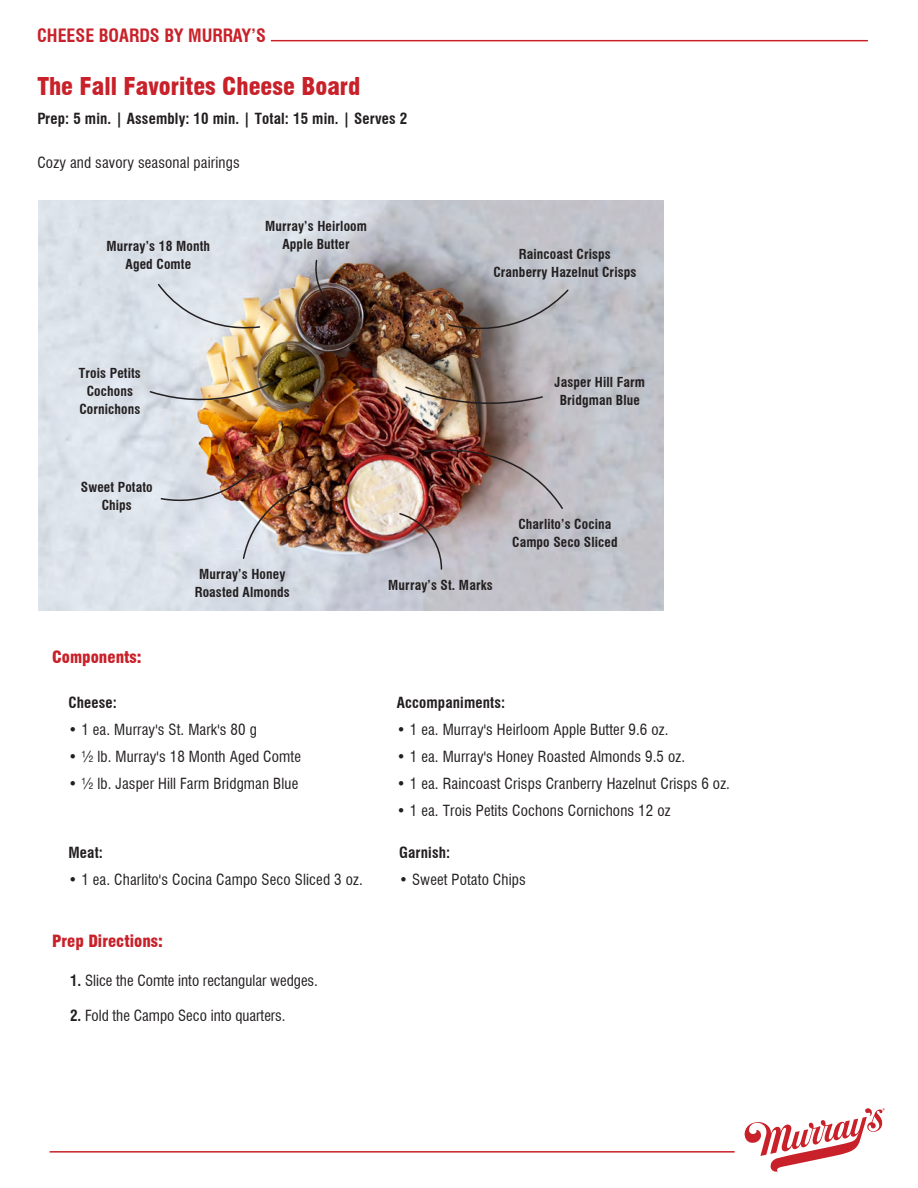
<style>
.page{position:relative;width:918px;height:1188px;background:#fff}
.page>*{position:absolute;margin:0;border:0;box-sizing:border-box;transform-origin:0 0}
.t1{font:900 condensed 24px "Swiss 721 BT";color:#c82129}
.t2{font:700 condensed 18px "Swiss 721 BT";color:#c82129}
.t3{font:900 condensed 16.5px "Swiss 721 BT";color:#c82129}
.t4{font:condensed 15px "Swiss 721 BT";letter-spacing:.01em;color:#231f20}
.t5{font:700 condensed 15px "Swiss 721 BT";letter-spacing:.01em;color:#231f20}
.t6{font:700 condensed 13.5px/18px "Swiss 721 BT";letter-spacing:.01em;color:#231f20;text-align:center}
.s1{font-weight:700}
</style>
<div class="page">
<img style="left:39px;top:201px;width:624px;height:410px">
<hr style="left:50px;top:1151px;width:685px;height:2px;background:#c82129">
<hr style="left:271px;top:40px;width:596px;height:1px;background:#c82129">
<svg style="left:744px;top:1108px;width:141px;height:64px"></svg>
<svg style="left:447px;top:288px;width:123px;height:46px;background:#968f90"></svg>
<svg style="left:312px;top:259px;width:28px;height:53px"></svg>
<svg style="left:404px;top:385px;width:140px;height:20px;background:#9a887c"></svg>
<img style="left:398px;top:443px;width:166px;height:128px">
<img style="left:160px;top:467px;width:154px;height:93px">
<svg style="left:157px;top:283px;width:104px;height:49px;background:#dbdcda"></svg>
<img style="left:148px;top:378px;width:132px;height:25px">
<p class="t2" style="left:37px;top:25px;width:230px">CHEESE BOARDS BY MURRAY’S</p>
<h1 class="t1" style="left:37px;top:72px;width:325px">The Fall Favorites Cheese Board</h1>
<p class="t5" style="left:37px;top:110px;width:372px">Prep: 5 min. | Assembly: 10 min. | Total: 15 min. | Serves 2</p>
<p class="t4" style="left:37px;top:154px;width:204px">Cozy and savory seasonal pairings</p>
<p class="t6" style="left:107px;top:237px;width:105px">Murray’s 18 Month<br>Aged Comte</p>
<p class="t6" style="left:265px;top:218px;width:103px">Murray’s Heirloom<br>Apple Butter</p>
<p class="t6" style="left:493px;top:245px;width:145px">Raincoast Crisps<br>Cranberry Hazelnut Crisps</p>
<p class="t6" style="left:79px;top:364px;width:63px">Trois Petits<br>Cochons<br>Cornichons</p>
<p class="t6" style="left:81px;top:478px;width:73px">Sweet Potato<br>Chips</p>
<p class="t3" style="left:52px;top:647px;width:91px">Components:</p>
<p class="t6" style="left:195px;top:565px;width:96px">Murray’s Honey<br>Roasted Almonds</p>
<p class="t5" style="left:69px;top:694px;width:50px">Cheese:</p>
<p class="t4" style="left:69px;top:721px;width:190px">• 1 ea. Murray's St. Mark's 80 g</p>
<p class="t4" style="left:69px;top:748px;width:234px">• ½ lb. Murray's 18 Month Aged Comte</p>
<p class="t4" style="left:69px;top:775px;width:231px">• ½ lb. Jasper Hill Farm Bridgman Blue</p>
<p class="t5" style="left:69px;top:843px;width:36px">Meat:</p>
<p class="t4" style="left:69px;top:870px;width:296px">• 1 ea. Charlito's Cocina Campo Seco Sliced 3 oz.</p>
<p class="t3" style="left:52px;top:931px;width:112px">Prep Directions:</p>
<p class="t4" style="left:70px;top:972px;width:249px"><span class="s1">1.</span> Slice the Comte into rectangular wedges.</p>
<p class="t4" style="left:70px;top:1006px;width:217px"><span class="s1">2.</span> Fold the Campo Seco into quarters.</p>
<p class="t6" style="left:555px;top:373px;width:92px">Jasper Hill Farm<br>Bridgman Blue</p>
<p class="t6" style="left:388px;top:576px;width:106px">Murray’s St. Marks</p>
<p class="t6" style="left:512px;top:515px;width:107px">Charlito’s Cocina<br>Campo Seco Sliced</p>
<p class="t5" style="left:397px;top:694px;width:110px">Accompaniments:</p>
<p class="t4" style="left:397px;top:721px;width:273px">• 1 ea. Murray's Heirloom Apple Butter 9.6 oz.</p>
<p class="t4" style="left:397px;top:748px;width:290px">• 1 ea. Murray's Honey Roasted Almonds 9.5 oz.</p>
<p class="t4" style="left:397px;top:775px;width:335px">• 1 ea. Raincoast Crisps Cranberry Hazelnut Crisps 6 oz.</p>
<p class="t4" style="left:397px;top:802px;width:275px">• 1 ea. Trois Petits Cochons Cornichons 12 oz</p>
<p class="t5" style="left:399px;top:843px;width:53px">Garnish:</p>
<p class="t4" style="left:399px;top:870px;width:128px">• Sweet Potato Chips</p>
</div>
